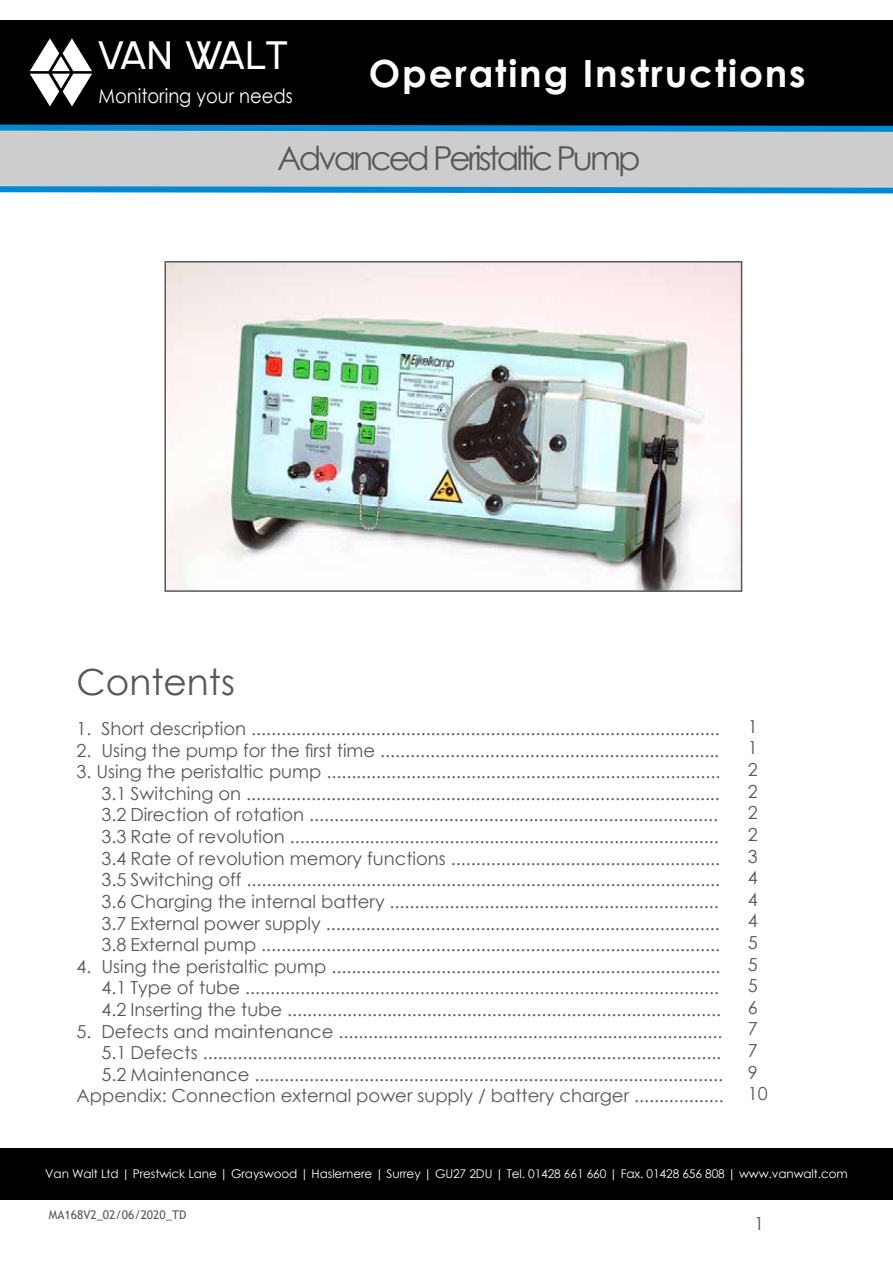
<style>
.page{position:relative;width:893px;height:1263px;background:#fff}
.page>*{position:absolute;margin:0;border:0;box-sizing:border-box;transform-origin:0 0}
.t1{font:41.25px "SF New Republic";color:#fff}
.t2{font:700 37.5px "Century Gothic";letter-spacing:.05em;color:#fff}
.t3{font:36px "Century Gothic";color:#57585a}
.t4{font:33px "Century Gothic";letter-spacing:-.09em;color:#57585a}
.t5{font:19.8px "Century Gothic";color:#fff;scale:.91 1}
.t6{font:18px/21.6px "Century Gothic";color:#57585a}
.t7{font:12px "Century Gothic";letter-spacing:-.01em;color:#fff}
.t8{font:12px "Trebuchet MS";color:#57585a}
</style>
<div class="page">
<div style="left:0;top:21px;width:893px;height:106px;background:#000"></div>
<div style="left:0;top:126px;width:893px;height:61px;background:#cdcdce"></div>
<svg style="left:0;top:186px;width:893px;height:8px;background:#3aa1d9"></svg>
<div style="left:0;top:1148px;width:893px;height:51px;background:#000"></div>
<svg style="left:0;top:124px;width:893px;height:8px;background:#147ab2"></svg>
<svg style="left:30px;top:38px;width:62px;height:68px"></svg>
<img style="left:167px;top:264px;width:572px;height:325px">
<div style="left:164px;top:261px;width:578px;height:331px;border:2px solid #57585a"></div>
<h1 class="t1" style="left:99px;top:33px;width:191px">VAN WALT</h1>
<p class="t5" style="left:99px;top:82px;width:215px">Monitoring your needs</p>
<h2 class="t2" style="left:369px;top:45px;width:438px">Operating Instructions</h2>
<h3 class="t4" style="left:277px;top:135px;width:365px">Advanced Peristaltic Pump</h3>
<h3 class="t3" style="left:77px;top:657px;width:160px">Contents</h3>
<p class="t6" style="left:77px;top:717px;width:645px">1. Short description ..............................................................................................</p>
<p class="t6" style="left:77px;top:739px;width:644px">2. Using the pump for the first time ....................................................................</p>
<p class="t6" style="left:101px;top:761px;width:620px;text-indent:-25px">3. Using the peristaltic pump ...............................................................................<br>3.1 Switching on ...............................................................................................<br>3.2 Direction of rotation ..................................................................................<br>3.3 Rate of revolution ......................................................................................<br>3.4 Rate of revolution memory functions ......................................................<br>3.5 Switching off ...............................................................................................<br>3.6 Charging the internal battery ..................................................................<br>3.7 External power supply ...............................................................................<br>3.8 External pump ............................................................................................</p>
<p class="t6" style="left:101px;top:955px;width:621px;text-align:justify;text-indent:-25px">4. Using the peristaltic pump ..............................................................................<br>4.1 Type of tube ...............................................................................................<br>4.2 Inserting the tube .......................................................................................</p>
<p class="t6" style="left:77px;top:1020px;width:649px;text-align:right">5. Defects and maintenance .............................................................................<br>5.1 Defects ........................................................................................................<br>5.2 Maintenance ..............................................................................................<br>Appendix: Connection external power supply / battery charger ..................</p>
<p class="t6" style="left:748px;top:715px;width:21px">1<br>1<br>2<br>2<br>2<br>2<br>3<br>4<br>4<br>4<br>5<br>5<br>5<br>6<br>7<br>7<br>9<br>10</p>
<p class="t7" style="left:45px;top:1166px;width:804px">Van Walt Ltd | Prestwick Lane | Grayswood | Haslemere | Surrey | GU27 2DU | Tel. 01428 661 660 | Fax. 01428 656 808 | www.vanwalt.com</p>
<p class="t8" style="left:49px;top:1207px;width:139px">MA168V2_02/06/2020_TD</p>
<p class="t6" style="left:754px;top:1212px;width:11px">1</p>
</div>
